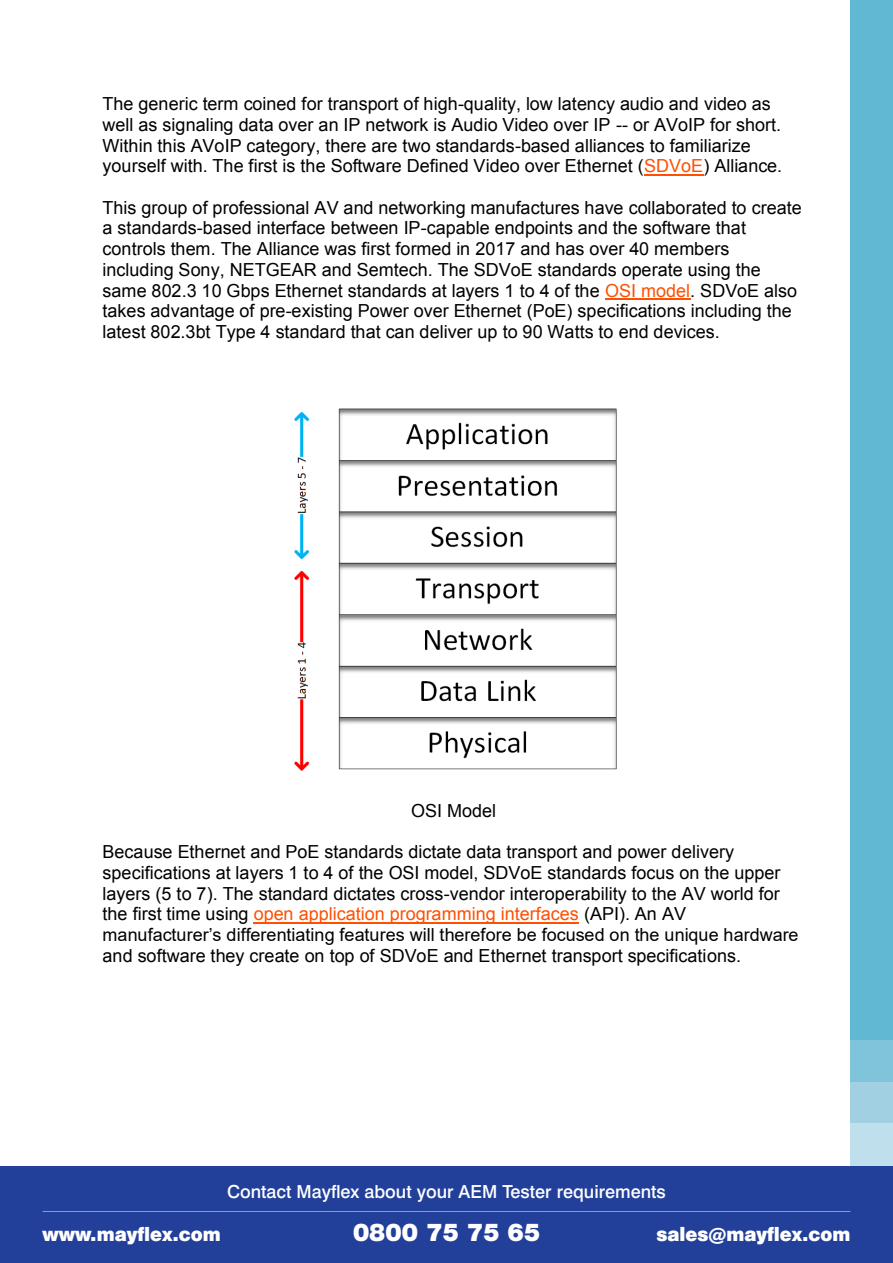
<style>
.page{position:relative;width:893px;height:1263px;background:#fff}
.page>*{position:absolute;margin:0;border:0;box-sizing:border-box;transform-origin:0 0}
.t1{font:22.5px "Swiss 721 BT Black No 2";color:#fff}
.t2{font:18px/20.7px "Arial";color:#000}
.t3{font:500 18px "Swiss 721 BT";color:#fff}
.t4{font:18px "Swiss 721 BT Black No 2";color:#fff}
.s1{color:#fe5000}
</style>
<div class="page">
<hr style="left:644px;top:174px;width:59px;height:2px;background:#fe5000">
<hr style="left:605px;top:299px;width:85px;height:1px;background:#fe5000">
<hr style="left:254px;top:922px;width:325px;height:1px;background:#fe5000">
<img style="left:294px;top:408px;width:322px;height:363px">
<div style="left:850px;top:1082px;width:43px;height:42px;background:#a1d0e2"></div>
<div style="left:850px;top:1124px;width:43px;height:42px;background:#bedfeb"></div>
<div style="left:850px;top:1040px;width:43px;height:42px;background:#80c4dc"></div>
<div style="left:850px;top:0;width:43px;height:1040px;background:#60b8d2"></div>
<div style="left:0;top:1166px;width:893px;height:97px;background:#223f99"></div>
<hr style="left:43px;top:1211px;width:807px;height:1px;background:#57b6ce">
<p class="t2" style="left:103px;top:94px;width:681px">The generic term coined for transport of high-quality, low latency audio and video as well as signaling data over an IP network is Audio Video over IP -- or AVoIP for short.<br>Within this AVoIP category, there are two standards-based alliances to familiarize yourself with. The first is the Software Defined Video over Ethernet (<span class="s1">SDVoE</span>) Alliance.</p>
<p class="t2" style="left:103px;top:197px;width:701px">This group of professional AV and networking manufactures have collaborated to create a standards-based interface between IP-capable endpoints and the software that controls them. The Alliance was first formed in 2017 and has over 40 members including Sony, NETGEAR and Semtech. The SDVoE standards operate using the same 802.3 10 Gbps Ethernet standards at layers 1 to 4 of the <span class="s1">OSI model</span>. SDVoE also takes advantage of pre-existing Power over Ethernet (PoE) specifications including the latest 802.3bt Type 4 standard that can deliver up to 90 Watts to end devices.</p>
<p class="t2" style="left:411px;top:800px;width:87px">OSI Model</p>
<p class="t2" style="left:103px;top:842px;width:697px">Because Ethernet and PoE standards dictate data transport and power delivery specifications at layers 1 to 4 of the OSI model, SDVoE standards focus on the upper layers (5 to 7). The standard dictates cross-vendor interoperability to the AV world for the first time using <span class="s1">open application programming interfaces</span> (API). An AV manufacturer’s differentiating features will therefore be focused on the unique hardware and software they create on top of SDVoE and Ethernet transport specifications.</p>
<p class="t3" style="left:227px;top:1181px;width:440px">Contact Mayflex about your AEM Tester requirements</p>
<p class="t4" style="left:43px;top:1221px;width:180px">www.mayflex.com</p>
<p class="t1" style="left:353px;top:1217px;width:188px">0800 75 75 65</p>
<p class="t4" style="left:656px;top:1221px;width:195px">sales@mayflex.com</p>
</div>
